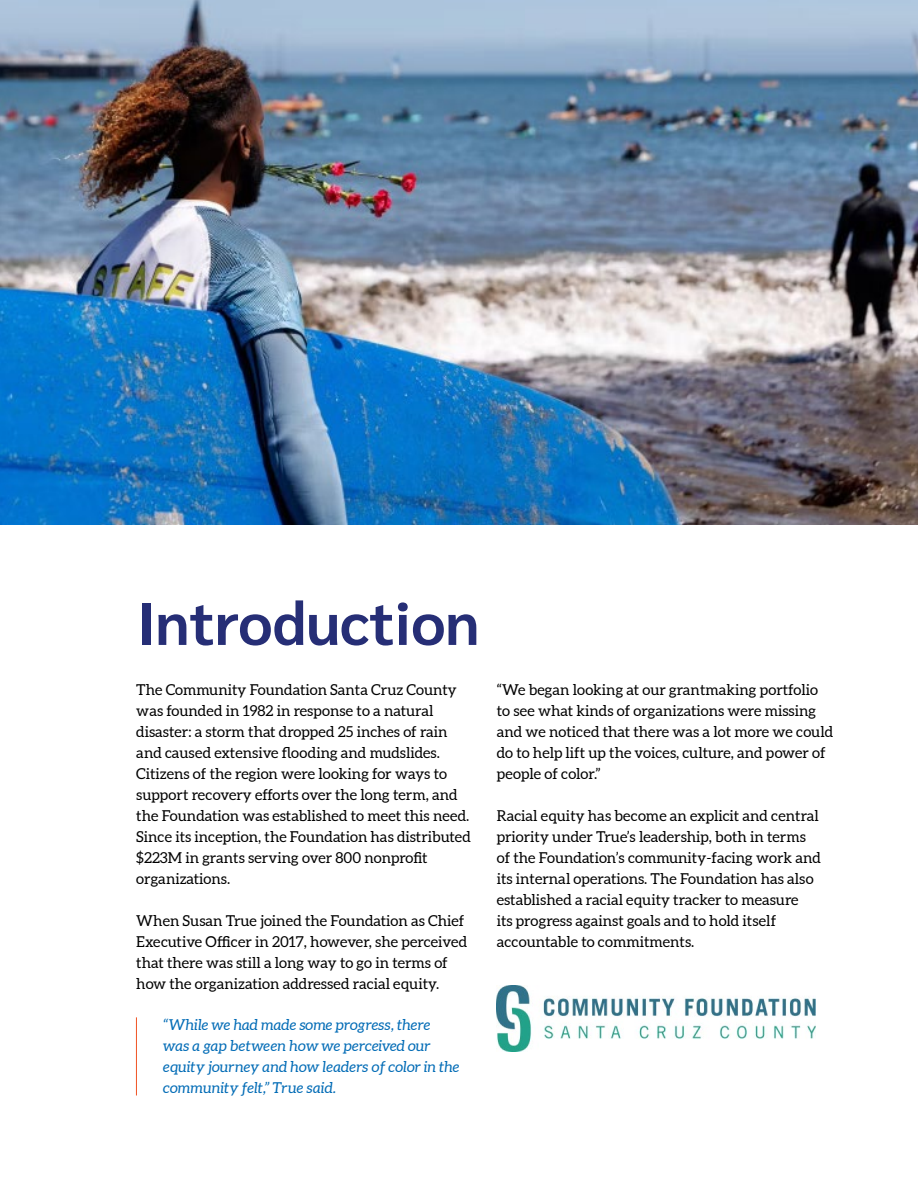
<style>
.page{position:relative;width:918px;height:1188px;background:#fff}
.page>*{position:absolute;margin:0;border:0;box-sizing:border-box;transform-origin:0 0}
.t1{font:700 60px "Sarabun";color:#262e76}
.t2{font:15px/21px "Aleo";color:#000}
.t3{font:italic 15px/21px "Aleo";color:#036cb6}
</style>
<div class="page">
<img style="left:0;top:0;width:918px;height:525px">
<img style="left:497px;top:985px;width:319px;height:67px">
<hr style="left:136px;top:1017px;width:1px;height:78px;background:#f05323">
<h1 class="t1" style="left:136px;top:589px;width:345px">Introduction</h1>
<p class="t2" style="left:136px;top:680px;width:336px">The Community Foundation Santa Cruz County was founded in 1982 in response to a natural disaster: a storm that dropped 25 inches of rain and caused extensive flooding and mudslides.<br>Citizens of the region were looking for ways to support recovery efforts over the long term, and the Foundation was established to meet this need.<br>Since its inception, the Foundation has distributed $223M in grants serving over 800 nonprofit organizations.</p>
<p class="t2" style="left:136px;top:911px;width:332px">When Susan True joined the Foundation as Chief Executive Officer in 2017, however, she perceived that there was still a long way to go in terms of how the organization addressed racial equity.</p>
<p class="t3" style="left:163px;top:1015px;width:298px">“While we had made some progress, there was a gap between how we perceived our equity journey and how leaders of color in the community felt,” True said.</p>
<p class="t2" style="left:497px;top:680px;width:338px">“We began looking at our grantmaking portfolio to see what kinds of organizations were missing and we noticed that there was a lot more we could do to help lift up the voices, culture, and power of people of color.”</p>
<p class="t2" style="left:497px;top:806px;width:326px">Racial equity has become an explicit and central priority under True’s leadership, both in terms of the Foundation’s community-facing work and its internal operations. The Foundation has also established a racial equity tracker to measure<br>its progress against goals and to hold itself accountable to commitments.</p>
</div>
